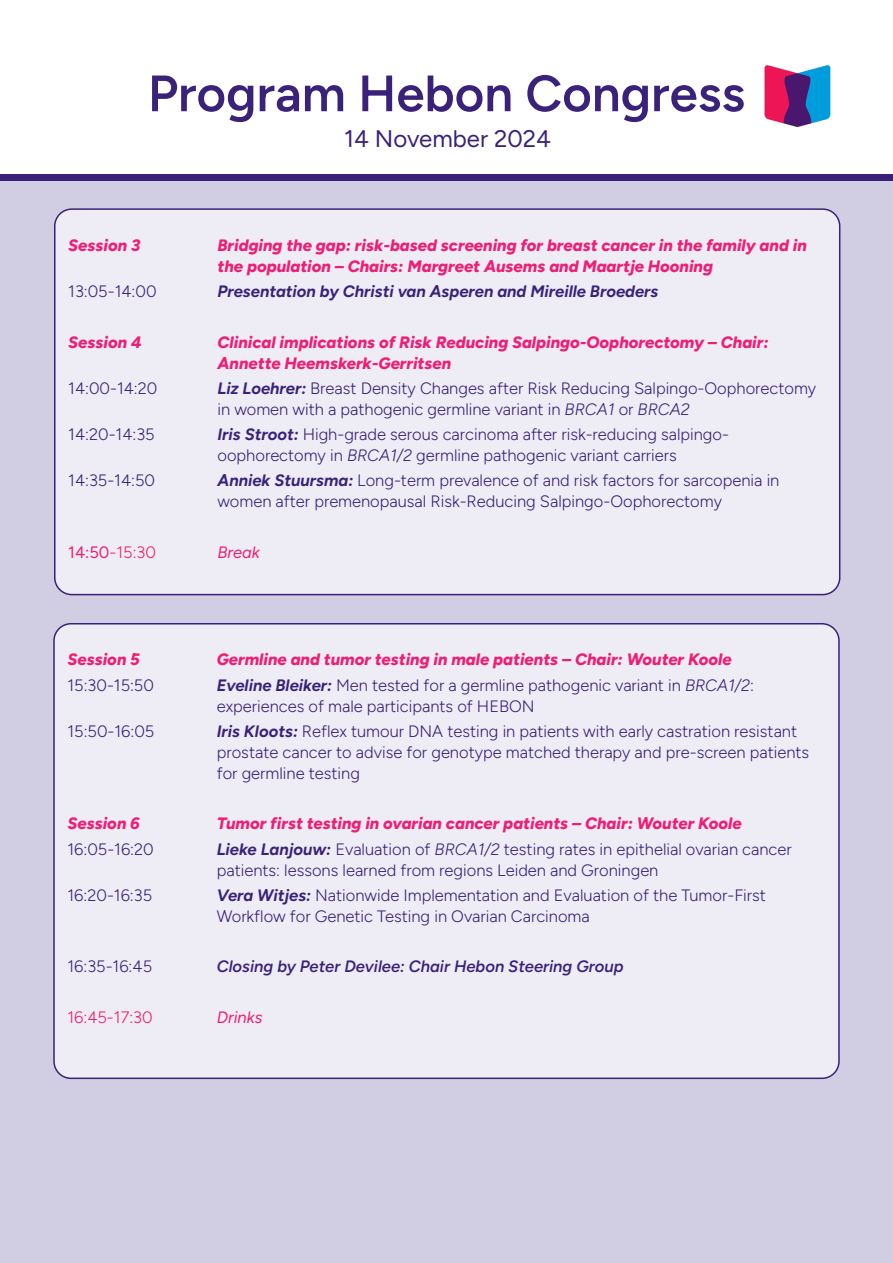
<style>
.page{position:relative;width:893px;height:1263px;background:#fff}
.page>*{position:absolute;margin:0;border:0;box-sizing:border-box;transform-origin:0 0}
.t1{font:600 51px "Figtree";color:#3a227b}
.t2{font:24px "Figtree";color:#3a227b}
.t3{font:300 16.5px/21px "Figtree";color:#3a227b}
.t4{font:italic 800 16.5px/21px "Figtree";color:#ee1e76}
.t5{font:italic 700 16.5px "Figtree";color:#3a227b}
.t6{font:italic 600 16.5px "Figtree";color:#3a227b}
.t7{font:300 16.5px "Figtree";color:#ee1e76}
.t8{font:italic 16.5px "Figtree";color:#ee1e76}
.s1{font-weight:700;font-style:italic}
.s2{font-style:italic}
.s3{font-weight:400}
</style>
<div class="page">
<div style="left:0;top:179px;width:893px;height:1084px;background:#d1cde2"></div>
<div style="left:0;top:174px;width:893px;height:7px;background:#3a227b"></div>
<img style="left:764px;top:65px;width:67px;height:62px">
<div style="left:55px;top:209px;width:785px;height:386px;background:#eeecf4;border-radius:17px"></div>
<div style="left:54px;top:208px;width:786px;height:387px;border:2px solid #3a227b;border-radius:17px"></div>
<div style="left:54px;top:624px;width:785px;height:454px;background:#eeecf4;border-radius:17px"></div>
<div style="left:53px;top:623px;width:787px;height:456px;border:2px solid #3a227b;border-radius:17px"></div>
<p class="t1" style="left:148px;top:63px;width:599px">Program Hebon Congress</p>
<p class="t2" style="left:344px;top:125px;width:208px">14 November 2024</p>
<p class="t4" style="left:68px;top:234px;width:74px">Session 3</p>
<p class="t4" style="left:217px;top:234px;width:591px">Bridging the gap: risk-based screening for breast cancer in the family and in the population – Chairs: Margreet Ausems and Maartje Hooning</p>
<p class="t3" style="left:68px;top:281px;width:90px">13:05-14:00</p>
<p class="t5" style="left:218px;top:281px;width:442px">Presentation by Christi van Asperen and Mireille Broeders</p>
<p class="t4" style="left:68px;top:331px;width:75px">Session 4</p>
<p class="t4" style="left:217px;top:331px;width:553px">Clinical implications of Risk Reducing Salpingo-Oophorectomy – Chair:<br>Annette Heemskerk-Gerritsen</p>
<p class="t3" style="left:68px;top:378px;width:91px">14:00-14:20</p>
<p class="t3" style="left:217px;top:378px;width:600px"><span class="s1">Liz Loehrer:</span> Breast Density Changes after Risk Reducing Salpingo-Oophorectomy in women with a pathogenic germline variant in <span class="s2">BRCA1</span> or <span class="s2">BRCA2</span></p>
<p class="t3" style="left:68px;top:424px;width:88px">14:20-14:35</p>
<p class="t3" style="left:218px;top:424px;width:513px"><span class="s1">Iris Stroot:</span> High-grade serous carcinoma after risk-reducing salpingo&shy;oophorectomy in <span class="s2">BRCA1/2</span> germline pathogenic variant carriers</p>
<p class="t3" style="left:68px;top:470px;width:88px">14:35-14:50</p>
<p class="t3" style="left:217px;top:470px;width:563px"><span class="s1">Anniek Stuursma:</span> Long-term prevalence of and risk factors for sarcopenia in women after premenopausal Risk-Reducing Salpingo-Oophorectomy</p>
<p class="t7" style="left:68px;top:543px;width:89px"><span class="s3">14:50</span>-15:30</p>
<p class="t8" style="left:217px;top:543px;width:44px">Break</p>
<p class="t4" style="left:68px;top:649px;width:74px">Session 5</p>
<p class="t4" style="left:217px;top:649px;width:516px">Germline and tumor testing in male patients – Chair: Wouter Koole</p>
<p class="t3" style="left:68px;top:674px;width:88px">15:30-15:50</p>
<p class="t3" style="left:217px;top:674px;width:539px"><span class="s1">Eveline Bleiker:</span> Men tested for a germline pathogenic variant in <span class="s2">BRCA1/2</span>: experiences of male participants of HEBON</p>
<p class="t3" style="left:68px;top:721px;width:88px">15:50-16:05</p>
<p class="t3" style="left:217px;top:721px;width:594px"><span class="s1">Iris Kloots:</span> Reflex tumour DNA testing in patients with early castration resistant prostate cancer to advise for genotype matched therapy and pre-screen patients for germline testing</p>
<p class="t4" style="left:68px;top:813px;width:74px">Session 6</p>
<p class="t4" style="left:217px;top:813px;width:527px">Tumor first testing in ovarian cancer patients – Chair: Wouter Koole</p>
<p class="t3" style="left:68px;top:838px;width:88px">16:05-16:20</p>
<p class="t3" style="left:217px;top:838px;width:576px"><span class="s1">Lieke Lanjouw:</span> Evaluation of <span class="s2">BRCA1/2</span> testing rates in epithelial ovarian cancer patients: lessons learned from regions Leiden and Groningen</p>
<p class="t3" style="left:68px;top:885px;width:86px">16:20-16:35</p>
<p class="t3" style="left:217px;top:885px;width:551px"><span class="s1">Vera Witjes:</span> Nationwide Implementation and Evaluation of the Tumor-First<br>Workflow for Genetic Testing in Ovarian Carcinoma</p>
<p class="t3" style="left:68px;top:956px;width:86px">16:35-16:45</p>
<p class="t6" style="left:217px;top:957px;width:408px">Closing by Peter Devilee: Chair Hebon Steering Group</p>
<p class="t7" style="left:68px;top:1008px;width:87px">16:45-17:30</p>
<p class="t8" style="left:217px;top:1008px;width:47px">Drinks</p>
</div>
